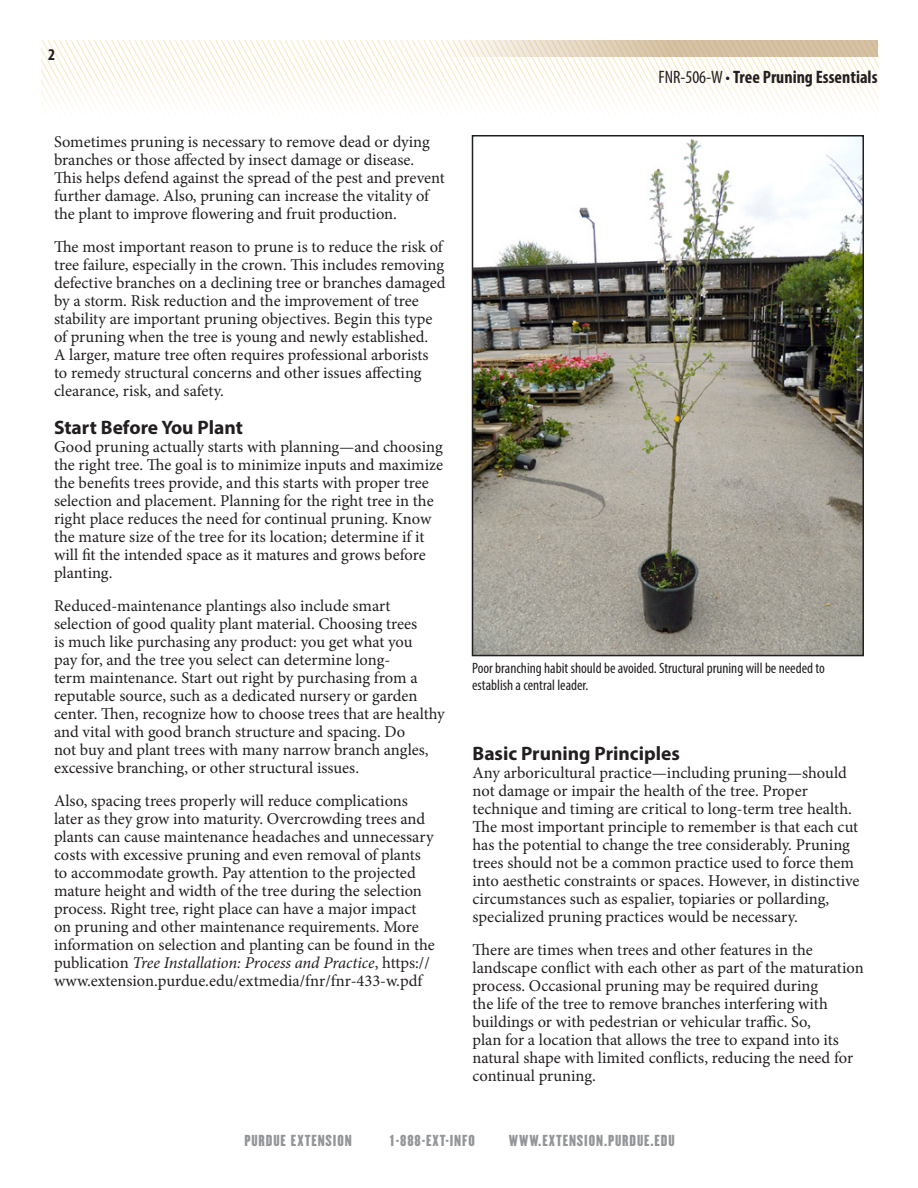
<style>
.page{position:relative;width:918px;height:1188px;background:#fff}
.page>*{position:absolute;margin:0;border:0;box-sizing:border-box;transform-origin:0 0}
.Heading_1{font:700 19.5px "Myriad Pro";color:#231f20}
.t1{font:700 condensed 18px "Myriad Pro";color:#231f20}
.CM17{font:16.5px/18px "Minion Pro";color:#231f20}
.t2{font:700 condensed 16.5px "Myriad Pro";color:#231f20}
.Text{font:condensed 15px/16.5px "Myriad Pro";color:#231f20}
.t3{font:13.95px "Champion Liteweight";letter-spacing:.06em;color:#939598;scale:1.05 1}
.s1{font-style:italic}
.s2{font-weight:400}
</style>
<div class="page">
<svg style="left:41px;top:40px;width:837px;height:72px"></svg>
<svg style="left:279px;top:40px;width:599px;height:17px"></svg>
<img style="left:475px;top:138px;width:386px;height:515px">
<div style="left:472px;top:135px;width:392px;height:521px;border:2px solid #231f20"></div>
<p class="t2" style="left:48px;top:45px;width:9px">2</p>
<p class="CM17" style="left:54px;top:133px;width:392px">Sometimes pruning is necessary to remove dead or dying branches or those affected by insect damage or disease.<br>This helps defend against the spread of the pest and prevent further damage. Also, pruning can increase the vitality of the plant to improve flowering and fruit production.</p>
<p class="CM17" style="left:54px;top:238px;width:393px">The most important reason to prune is to reduce the risk of tree failure, especially in the crown. This includes removing defective branches on a declining tree or branches damaged by a storm. Risk reduction and the improvement of tree stability are important pruning objectives. Begin this type of pruning when the tree is young and newly established.<br>A larger, mature tree often requires professional arborists to remedy structural concerns and other issues affecting clearance, risk, and safety.</p>
<p class="Heading_1" style="left:54px;top:415px;width:191px">Start Before You Plant</p>
<p class="CM17" style="left:54px;top:438px;width:391px">Good pruning actually starts with planning—and choosing the right tree. The goal is to minimize inputs and maximize the benefits trees provide, and this starts with proper tree selection and placement. Planning for the right tree in the right place reduces the need for continual pruning. Know the mature size of the tree for its location; determine if it will fit the intended space as it matures and grows before planting.</p>
<p class="CM17" style="left:54px;top:597px;width:392px">Reduced-maintenance plantings also include smart selection of good quality plant material. Choosing trees<br>is much like purchasing any product: you get what you<br>pay for, and the tree you select can determine long-<br>term maintenance. Start out right by purchasing from a reputable source, such as a dedicated nursery or garden center. Then, recognize how to choose trees that are healthy and vital with good branch structure and spacing. Do<br>not buy and plant trees with many narrow branch angles, excessive branching, or other structural issues.</p>
<p class="CM17" style="left:54px;top:792px;width:382px">Also, spacing trees properly will reduce complications later as they grow into maturity. Overcrowding trees and plants can cause maintenance headaches and unnecessary costs with excessive pruning and even removal of plants to accommodate growth. Pay attention to the projected mature height and width of the tree during the selection process. Right tree, right place can have a major impact on pruning and other maintenance requirements. More information on selection and planting can be found in the publication <span class="s1">Tree Installation: Process and Practice</span>, https:// www.extension.purdue.edu/extmedia/fnr/fnr-433-w.pdf</p>
<p class="t1" style="left:659px;top:65px;width:220px"><span class="s2">FNR-506-W •</span> Tree Pruning Essentials</p>
<p class="Text" style="left:472px;top:660px;width:354px">Poor branching habit should be avoided. Structural pruning will be needed to establish a central leader.</p>
<p class="Heading_1" style="left:472px;top:741px;width:209px">Basic Pruning Principles</p>
<p class="CM17" style="left:472px;top:764px;width:389px">Any arboricultural practice—including pruning—should not damage or impair the health of the tree. Proper technique and timing are critical to long-term tree health.<br>The most important principle to remember is that each cut has the potential to change the tree considerably. Pruning trees should not be a common practice used to force them into aesthetic constraints or spaces. However, in distinctive circumstances such as espalier, topiaries or pollarding, specialized pruning practices would be necessary.</p>
<p class="CM17" style="left:472px;top:941px;width:393px">There are times when trees and other features in the landscape conflict with each other as part of the maturation process. Occasional pruning may be required during<br>the life of the tree to remove branches interfering with buildings or with pedestrian or vehicular traffic. So,<br>plan for a location that allows the tree to expand into its natural shape with limited conflicts, reducing the need for continual pruning.</p>
<p class="t3" style="left:244px;top:1129px;width:104px">PURDUE EXTENSION</p>
<p class="t3" style="left:390px;top:1129px;width:82px">1-888-EXT-INFO</p>
<p class="t3" style="left:509px;top:1129px;width:159px">WWW.EXTENSION.PURDUE.EDU</p>
</div>
